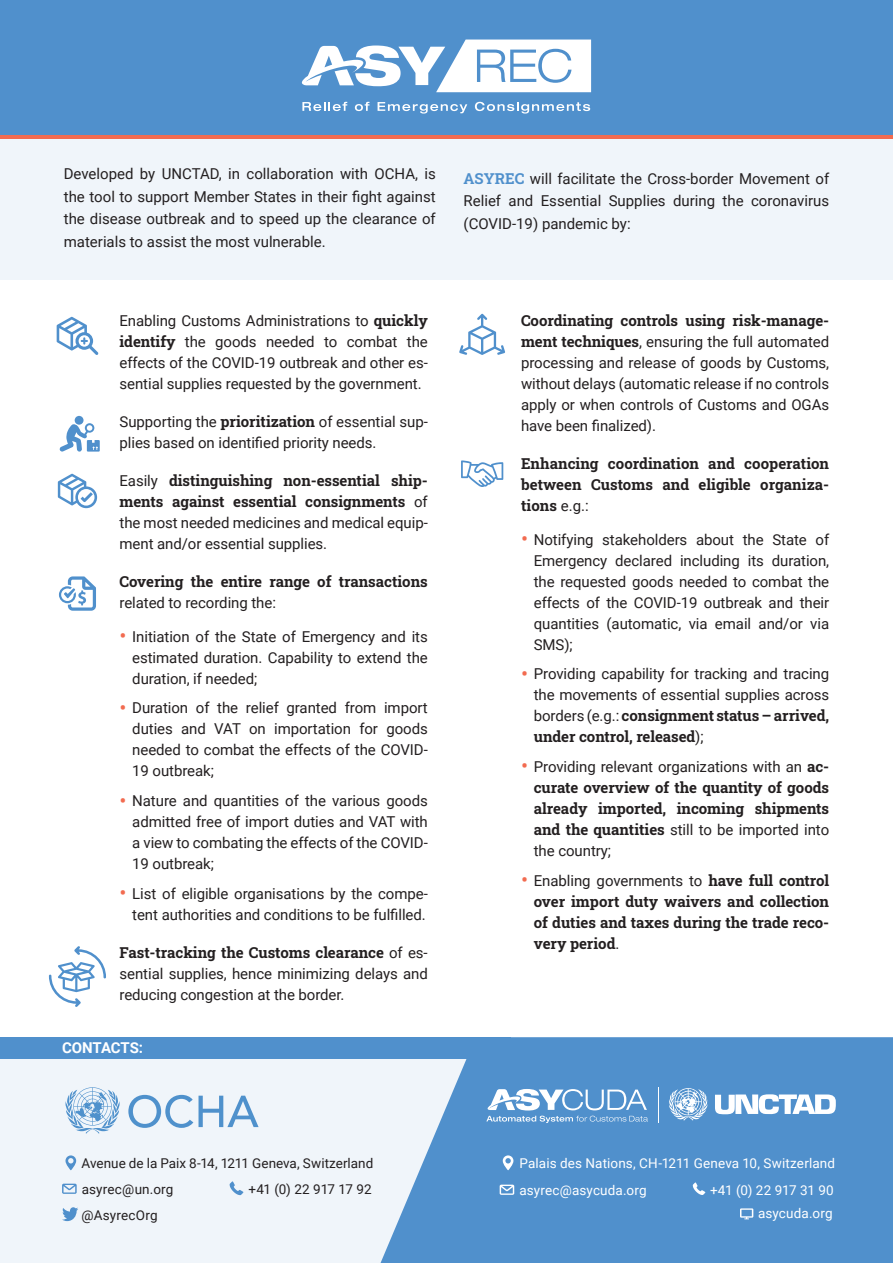
<style>
.page{position:relative;width:893px;height:1263px;background:#fff}
.page>*{position:absolute;margin:0;border:0;box-sizing:border-box;transform-origin:0 0}
.t1{font:15px/21px "Roboto";letter-spacing:-.005em;color:#231f20;text-align:justify}
.t2{font:700 15px/21px "Roboto Slab";letter-spacing:-.005em;color:#231f20}
.t3{font:700 15px "Roboto";letter-spacing:-.01em;color:#fff}
.t4{font:13.5px/23px "Roboto";letter-spacing:.01em;color:#fff;text-align:right}
.t5{font:13.5px "Roboto";letter-spacing:.005em;color:#231f20}
.t6{font:13.5px "Roboto";letter-spacing:-.02em;color:#231f20}
.s1{font-family:"Roboto Slab";font-weight:700;color:#5090cc}
.s2{font-family:"Roboto Slab";font-weight:700}
.s3{font-family:"Roboto";font-weight:400}
.s4{font-size:21px;color:#f26b50}
</style>
<div class="page">
<div style="left:0;top:0;width:893px;height:153px;background:#5090cc"></div>
<div style="left:0;top:1057px;width:510px;height:206px;background:#f0f5fa"></div>
<div style="left:0;top:139px;width:893px;height:140px;background:#f0f5fa"></div>
<hr style="left:0;top:136px;width:893px;height:3px;background:#f26b50">
<div style="left:0;top:1037px;width:510px;height:22px;background:#5090cc"></div>
<svg style="left:381px;top:1037px;width:512px;height:226px;background:#5d98cf"></svg>
<svg style="left:230px;top:1181px;width:13px;height:14px"></svg>
<svg style="left:459px;top:314px;width:46px;height:41px"></svg>
<svg style="left:302px;top:40px;width:289px;height:52px"></svg>
<svg style="left:302px;top:102px;width:45px;height:9px"></svg>
<svg style="left:355px;top:102px;width:14px;height:9px"></svg>
<svg style="left:378px;top:102px;width:89px;height:12px"></svg>
<svg style="left:475px;top:102px;width:115px;height:12px"></svg>
<svg style="left:461px;top:460px;width:42px;height:27px"></svg>
<svg style="left:57px;top:317px;width:41px;height:38px"></svg>
<svg style="left:58px;top:474px;width:39px;height:34px"></svg>
<svg style="left:503px;top:1155px;width:10px;height:15px"></svg>
<svg style="left:65px;top:1155px;width:11px;height:15px"></svg>
<svg style="left:693px;top:1182px;width:12px;height:13px"></svg>
<svg style="left:62px;top:1184px;width:15px;height:10px"></svg>
<svg style="left:740px;top:1208px;width:13px;height:11px"></svg>
<svg style="left:500px;top:1184px;width:14px;height:11px"></svg>
<svg style="left:62px;top:1207px;width:16px;height:14px"></svg>
<svg style="left:486px;top:1116px;width:162px;height:7px"></svg>
<svg style="left:488px;top:1089px;width:159px;height:21px"></svg>
<svg style="left:715px;top:1094px;width:121px;height:20px"></svg>
<svg style="left:669px;top:1088px;width:39px;height:32px"></svg>
<hr style="left:658px;top:1087px;width:1px;height:36px;background:#fff">
<svg style="left:59px;top:576px;width:37px;height:35px"></svg>
<svg style="left:59px;top:416px;width:41px;height:36px"></svg>
<svg style="left:49px;top:946px;width:57px;height:61px"></svg>
<svg style="left:128px;top:1095px;width:65px;height:33px"></svg>
<svg style="left:199px;top:1096px;width:60px;height:31px"></svg>
<svg style="left:65px;top:1087px;width:55px;height:46px"></svg>
<p class="t1" style="left:64px;top:162px;width:374px;line-height:22.5px">Developed by UNCTAD, in collaboration with OCHA, is the tool to support Member States in their fight against the disease outbreak and to speed up the clearance of materials to assist the most vulnerable.</p>
<p class="t1" style="left:464px;top:167px;width:367px;line-height:22.5px"><span class="s1">ASYREC</span> will facilitate the Cross-border Movement of Relief and Essential Supplies during the coronavirus (COVID-19) pandemic by:</p>
<p class="t1" style="left:120px;top:310px;width:310px">Enabling Customs Administrations to <span class="s2">quickly identify</span> the goods needed to combat the effects of the COVID-19 outbreak and other es&shy;sential supplies requested by the government.</p>
<p class="t1" style="left:120px;top:411px;width:310px">Supporting the <span class="s2">prioritization</span> of essential sup&shy;plies based on identified priority needs.</p>
<p class="t2" style="left:120px;top:470px;width:310px"><span class="s3">Easily</span> distinguishing non-essential ship&shy;ments against essential consignments <span class="s3">of</span></p>
<p class="t1" style="left:120px;top:512px;width:310px">the most needed medicines and medical equip&shy;ment and/or essential supplies.</p>
<p class="t2" style="left:120px;top:571px;width:310px">Covering the entire range of transactions</p>
<p class="t1" style="left:120px;top:592px;width:158px">related to recording the:</p>
<p class="t1" style="left:132px;top:626px;width:297px;text-indent:-13px"><span class="s4">•</span> Initiation of the State of Emergency and its estimated duration. Capability to extend the duration, if needed;</p>
<p class="t1" style="left:132px;top:697px;width:297px;text-indent:-13px"><span class="s4">•</span> Duration of the relief granted from import duties and VAT on importation for goods needed to combat the effects of the COVID-19 outbreak;</p>
<p class="t1" style="left:132px;top:790px;width:297px;text-indent:-13px"><span class="s4">•</span> Nature and quantities of the various goods admitted free of import duties and VAT with a view to combating the effects of the COVID-19 outbreak;</p>
<p class="t1" style="left:120px;top:882px;width:310px;text-align:right"><span class="s4">•</span> List of eligible organisations by the compe&shy;tent authorities and conditions to be fulfilled.</p>
<p class="t2" style="left:120px;top:941px;width:310px">Fast-tracking the Customs clearance <span class="s3">of es-</span></p>
<p class="t1" style="left:120px;top:962px;width:310px">sential supplies, hence minimizing delays and reducing congestion at the border.</p>
<p class="t3" style="left:62px;top:1037px;width:83px">CONTACTS:</p>
<p class="t2" style="left:521px;top:310px;width:310px">Coordinating controls using risk-manage-</p>
<p class="t1" style="left:521px;top:331px;width:310px"><span class="s2">ment techniques</span>, ensuring the full automated processing and release of goods by Customs, without delays (automatic release if no controls apply or when controls of Customs and OGAs have been finalized).</p>
<p class="t2" style="left:521px;top:453px;width:310px;text-align:justify">Enhancing coordination and cooperation between Customs and eligible organiza&shy;tions <span class="s3">e.g.:</span></p>
<p class="t1" style="left:534px;top:528px;width:297px;text-indent:-13px"><span class="s4">•</span> Notifying stakeholders about the State of Emergency declared including its duration, the requested goods needed to combat the effects of the COVID-19 outbreak and their quantities (automatic, via email and/or via SMS);</p>
<p class="t1" style="left:521px;top:663px;width:310px;text-align:right"><span class="s4">•</span> Providing capability for tracking and tracing the movements of essential supplies across</p>
<p class="t2" style="left:534px;top:705px;width:297px"><span class="s3">borders (e.g.:</span> consignment status – arrived, under control, released<span class="s3">);</span></p>
<p class="t1" style="left:521px;top:755px;width:310px"><span class="s4">•</span> Providing relevant organizations with an <span class="s2">ac-</span></p>
<p class="t2" style="left:534px;top:777px;width:297px">curate overview of the quantity of goods already imported, incoming shipments</p>
<p class="t1" style="left:534px;top:818px;width:297px"><span class="s2">and the quantities</span> still to be imported into the country;</p>
<p class="t1" style="left:521px;top:869px;width:310px"><span class="s4">•</span> Enabling governments to <span class="s2">have full control</span></p>
<p class="t2" style="left:534px;top:890px;width:297px;text-align:justify">over import duty waivers and collection of duties and taxes during the trade reco&shy;very period<span class="s3">.</span></p>
<p class="t5" style="left:82px;top:1154px;width:293px">Avenue de la Paix 8-14, 1211 Geneva, Switzerland</p>
<p class="t4" style="left:520px;top:1151px;width:317px">Palais des Nations, CH-1211 Geneva 10, Switzerland</p>
<p class="t5" style="left:82px;top:1180px;width:93px">asyrec@un.org</p>
<p class="t4" style="left:710px;top:1178px;width:125px">+41 (0) 22 917 31 90 asycuda.org</p>
<p class="t6" style="left:249px;top:1180px;width:125px">+41 (0) 22 917 17 92</p>
<p class="t4" style="left:519px;top:1178px;width:129px">asyrec@asycuda.org</p>
<p class="t5" style="left:82px;top:1205px;width:78px">@AsyrecOrg</p>
</div>
